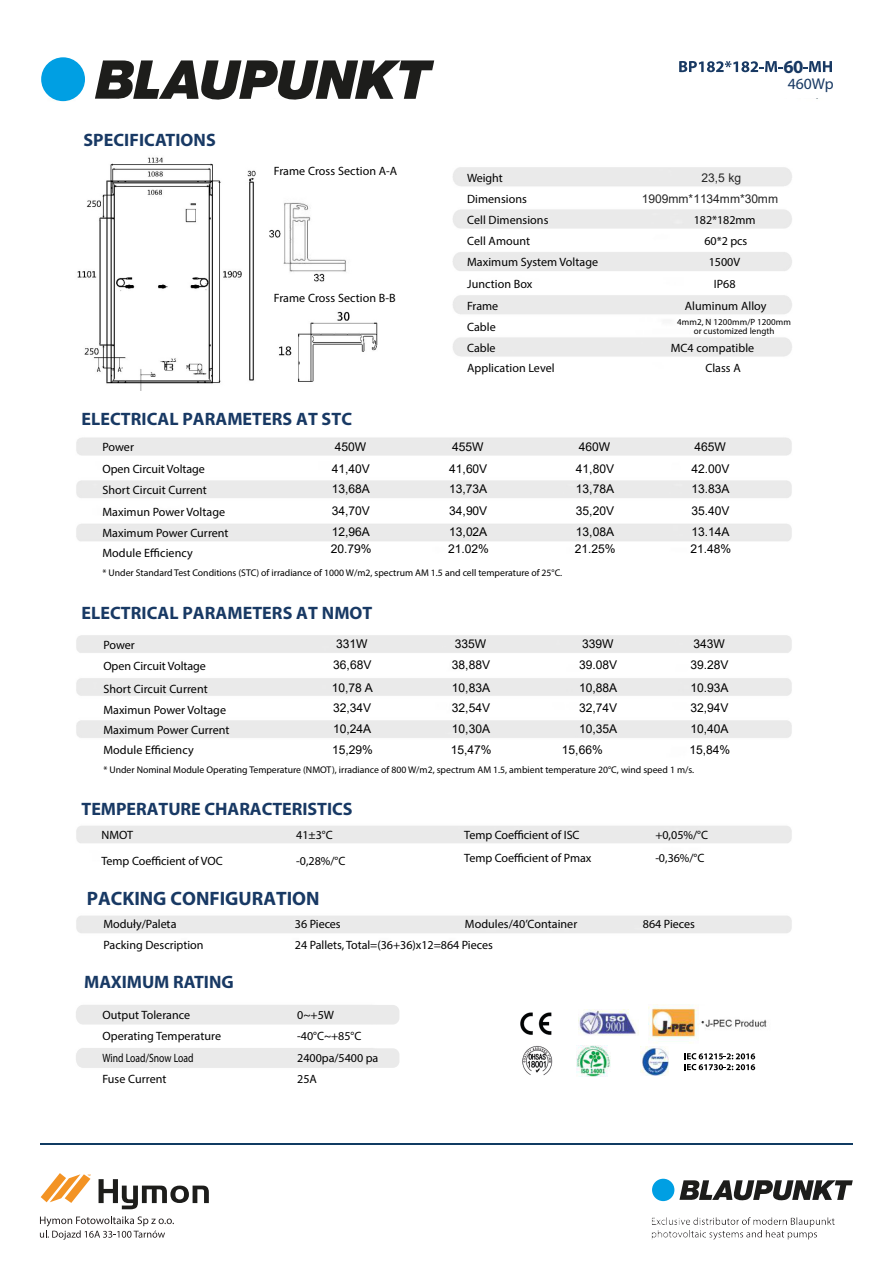
<style>
.page{position:relative;width:894px;height:1263px;background:#fff}
.page>*{position:absolute;margin:0;border:0;box-sizing:border-box;transform-origin:0 0}
.t1{font:700 19.5px "Myriad Pro";color:#183964}
.t2{font:700 18.6px "Myriad Pro";color:#183963}
.t3{font:700 18px "Myriad Pro";letter-spacing:.005em;color:#183964}
.t4{font:15.6px "Myriad Pro";color:#183963}
.t5{font:12px/21.6px "Myriad Pro";color:#000}
.t6{font:12px "Arial";letter-spacing:-.005em;color:#000}
.t7{font:12px/21.5px "Arial";letter-spacing:-.005em;color:#262626}
.t8{font:12px "Myriad Pro";color:#000;scale:.8 1}
.t9{font:9.75px "Myriad Pro";color:#000}
.t10{font:9px/9px "Myriad Pro";letter-spacing:.005em;color:#000;text-align:center}
</style>
<div class="page">
<img style="left:54px;top:99px;width:738px;height:978px">
<img style="left:41px;top:1143px;width:811px;height:1px">
<div style="left:41px;top:57px;width:44px;height:44px;background:#009fe3;border-radius:50%"></div>
<svg style="left:95px;top:60px;width:339px;height:40px"></svg>
<svg style="left:679px;top:61px;width:103px;height:11px"></svg>
<svg style="left:803px;top:61px;width:29px;height:11px"></svg>
<img style="left:64px;top:147px;width:344px;height:244px">
<div style="left:652px;top:1179px;width:22px;height:22px;background:#009fe3;border-radius:50%"></div>
<svg style="left:679px;top:1180px;width:173px;height:21px"></svg>
<svg style="left:99px;top:1179px;width:110px;height:30px"></svg>
<svg style="left:41px;top:1173px;width:50px;height:30px"></svg>
<svg style="left:40px;top:1216px;width:134px;height:24px"></svg>
<img style="left:652px;top:1217px;width:182px;height:8px">
<img style="left:578px;top:1009px;width:60px;height:27px">
<img style="left:520px;top:1045px;width:33px;height:30px">
<img style="left:576px;top:1045px;width:34px;height:31px">
<img style="left:648px;top:1004px;width:143px;height:40px">
<img style="left:640px;top:1047px;width:29px;height:29px">
<img style="left:521px;top:1008px;width:30px;height:31px">
<div style="left:76px;top:1005px;width:323px;height:19px;background:#eaeaea;border-radius:7px"></div>
<div style="left:76px;top:1048px;width:323px;height:20px;background:#eaeaea;border-radius:7px"></div>
<svg style="left:684px;top:1053px;width:71px;height:17px"></svg>
<h2 class="t2" style="left:783px;top:59px;width:22px">60</h2>
<h3 class="t3" style="left:83px;top:132px;width:134px">SPECIFICATIONS</h3>
<p class="t5" style="left:274px;top:161px;width:125px">Frame Cross Section A-A</p>
<p class="t5" style="left:274px;top:289px;width:123px">Frame Cross Section B-B</p>
<h3 class="t3" style="left:82px;top:412px;width:272px">ELECTRICAL PARAMETERS AT STC</h3>
<p class="t5" style="left:467px;top:168px;width:83px">Weight<br>Dimensions<br>Cell Dimensions</p>
<h3 class="t4" style="left:787px;top:77px;width:47px">460Wp</h3>
<p class="t7" style="left:642px;top:168px;width:138px;text-indent:60px">23,5 kg<br>1909mm*1134mm*30mm</p>
<p class="t5" style="left:693px;top:210px;width:63px">182*182mm</p>
<p class="t5" style="left:467px;top:231px;width:65px">Cell Amount</p>
<p class="t5" style="left:704px;top:231px;width:44px">60*2 pcs</p>
<p class="t5" style="left:467px;top:253px;width:132px">Maximum System Voltage</p>
<p class="t5" style="left:708px;top:253px;width:33px">1500V</p>
<p class="t5" style="left:467px;top:274px;width:67px">Junction Box</p>
<p class="t5" style="left:713px;top:274px;width:23px">IP68</p>
<p class="t5" style="left:467px;top:296px;width:33px">Frame</p>
<p class="t5" style="left:684px;top:296px;width:83px">Aluminum Alloy</p>
<p class="t5" style="left:467px;top:317px;width:30px">Cable</p>
<p class="t10" style="left:677px;top:318px;width:115px">4mm2, N 1200mm/P 1200mm or customized length</p>
<p class="t5" style="left:467px;top:338px;width:30px">Cable</p>
<p class="t5" style="left:670px;top:338px;width:85px">MC4 compatible</p>
<p class="t5" style="left:467px;top:358px;width:89px">Application Level</p>
<p class="t5" style="left:705px;top:358px;width:37px">Class A</p>
<p class="t6" style="left:335px;top:442px;width:33px">450W</p>
<p class="t6" style="left:452px;top:442px;width:33px">455W</p>
<p class="t6" style="left:579px;top:442px;width:33px">460W</p>
<p class="t6" style="left:694px;top:442px;width:33px">465W</p>
<p class="t6" style="left:332px;top:464px;width:40px">41,40V</p>
<p class="t6" style="left:449px;top:464px;width:40px">41,60V</p>
<p class="t6" style="left:576px;top:464px;width:40px">41,80V</p>
<p class="t6" style="left:691px;top:464px;width:40px">42.00V</p>
<p class="t6" style="left:332px;top:484px;width:40px">13,68A</p>
<p class="t6" style="left:449px;top:484px;width:40px">13,73A</p>
<p class="t6" style="left:576px;top:484px;width:40px">13,78A</p>
<p class="t6" style="left:691px;top:484px;width:40px">13.83A</p>
<p class="t6" style="left:332px;top:506px;width:40px">34,70V</p>
<p class="t6" style="left:449px;top:506px;width:40px">34,90V</p>
<p class="t6" style="left:576px;top:506px;width:40px">35,20V</p>
<p class="t6" style="left:691px;top:506px;width:40px">35.40V</p>
<p class="t6" style="left:332px;top:528px;width:40px">12,96A</p>
<p class="t6" style="left:449px;top:528px;width:40px">13,02A</p>
<p class="t6" style="left:576px;top:528px;width:40px">13,08A</p>
<p class="t6" style="left:691px;top:528px;width:40px">13.14A</p>
<p class="t6" style="left:331px;top:544px;width:42px">20.79%</p>
<p class="t6" style="left:448px;top:544px;width:42px">21.02%</p>
<p class="t6" style="left:575px;top:544px;width:42px">21.25%</p>
<p class="t6" style="left:690px;top:544px;width:42px">21.48%</p>
<p class="t5" style="left:102px;top:437px;width:128px">Power<br>Open Circuit Voltage<br>Short Circuit Current<br>Maximun Power Voltage<br>Maximum Power Current</p>
<p class="t5" style="left:102px;top:543px;width:92px">Module Efficiency</p>
<p class="t9" style="left:102px;top:568px;width:461px">* Under Standard Test Conditions (STC) of irradiance of 1000 W/m2, spectrum AM 1.5 and cell temperature of 25°C.</p>
<h3 class="t3" style="left:82px;top:605px;width:292px">ELECTRICAL PARAMETERS AT NMOT</h3>
<p class="t6" style="left:336px;top:639px;width:33px">331W</p>
<p class="t6" style="left:455px;top:639px;width:33px">335W</p>
<p class="t6" style="left:582px;top:639px;width:33px">339W</p>
<p class="t6" style="left:693px;top:639px;width:33px">343W</p>
<p class="t6" style="left:333px;top:660px;width:40px">36,68V</p>
<p class="t6" style="left:452px;top:660px;width:40px">38,88V</p>
<p class="t6" style="left:579px;top:660px;width:40px">39.08V</p>
<p class="t6" style="left:690px;top:660px;width:40px">39.28V</p>
<p class="t6" style="left:332px;top:683px;width:42px">10,78 A</p>
<p class="t6" style="left:452px;top:683px;width:40px">10,83A</p>
<p class="t6" style="left:579px;top:683px;width:40px">10,88A</p>
<p class="t6" style="left:690px;top:683px;width:40px">10.93A</p>
<p class="t6" style="left:333px;top:703px;width:40px">32,34V</p>
<p class="t6" style="left:452px;top:703px;width:40px">32,54V</p>
<p class="t6" style="left:579px;top:703px;width:40px">32,74V</p>
<p class="t6" style="left:690px;top:703px;width:40px">32,94V</p>
<p class="t6" style="left:333px;top:724px;width:40px">10,24A</p>
<p class="t6" style="left:452px;top:724px;width:40px">10,30A</p>
<p class="t6" style="left:579px;top:724px;width:40px">10,35A</p>
<p class="t6" style="left:690px;top:724px;width:40px">10,40A</p>
<p class="t6" style="left:332px;top:745px;width:42px">15,29%</p>
<p class="t6" style="left:451px;top:745px;width:42px">15,47%</p>
<p class="t6" style="left:562px;top:745px;width:42px">15,66%</p>
<p class="t6" style="left:689px;top:745px;width:42px">15,84%</p>
<p class="t5" style="left:103px;top:635px;width:104px">Power<br>Open Circuit Voltage</p>
<p class="t5" style="left:103px;top:680px;width:128px;line-height:20.2px">Short Circuit Current<br>Maximun Power Voltage<br>Maximum Power Current<br>Module Efficiency</p>
<p class="t9" style="left:103px;top:766px;width:592px">* Under Nominal Module Operating Temperature (NMOT), irradiance of 800 W/m2, spectrum AM 1.5, ambient temperature 20°C, wind speed 1 m/s.</p>
<h3 class="t3" style="left:82px;top:801px;width:272px">TEMPERATURE CHARACTERISTICS</h3>
<p class="t5" style="left:101px;top:825px;width:33px">NMOT</p>
<p class="t5" style="left:296px;top:825px;width:38px">41±3°C</p>
<p class="t5" style="left:464px;top:825px;width:117px">Temp Coefficient of ISC</p>
<p class="t5" style="left:655px;top:825px;width:54px">+0,05%/°C</p>
<p class="t5" style="left:101px;top:852px;width:123px">Temp Coefficient of VOC</p>
<p class="t5" style="left:296px;top:852px;width:51px">-0,28%/°C</p>
<p class="t5" style="left:464px;top:849px;width:129px">Temp Coefficient of Pmax</p>
<p class="t5" style="left:655px;top:849px;width:51px">-0,36%/°C</p>
<h1 class="t1" style="left:87px;top:890px;width:234px">PACKING CONFIGURATION</h1>
<p class="t5" style="left:103px;top:914px;width:74px">Moduły/Paleta</p>
<p class="t5" style="left:295px;top:914px;width:47px">36 Pieces</p>
<p class="t5" style="left:465px;top:914px;width:114px">Modules/40’Container</p>
<p class="t5" style="left:643px;top:914px;width:53px">864 Pieces</p>
<p class="t5" style="left:103px;top:935px;width:101px">Packing Description</p>
<p class="t5" style="left:295px;top:935px;width:199px">24 Pallets, Total=(36+36)x12=864 Pieces</p>
<h3 class="t3" style="left:84px;top:974px;width:151px">MAXIMUM RATING</h3>
<p class="t5" style="left:102px;top:1005px;width:89px">Output Tolerance</p>
<p class="t5" style="left:297px;top:1005px;width:38px">0~+5W</p>
<p class="t5" style="left:102px;top:1027px;width:120px">Operating Temperature</p>
<p class="t5" style="left:102px;top:1069px;width:66px">Fuse Current</p>
<p class="t5" style="left:297px;top:1069px;width:21px">25A</p>
<p class="t5" style="left:297px;top:1027px;width:66px">-40°C~+85°C</p>
<p class="t8" style="left:102px;top:1053px;width:116px">Wind Load/Snow Load</p>
<p class="t5" style="left:297px;top:1048px;width:82px">2400pa/5400 pa</p>
</div>
